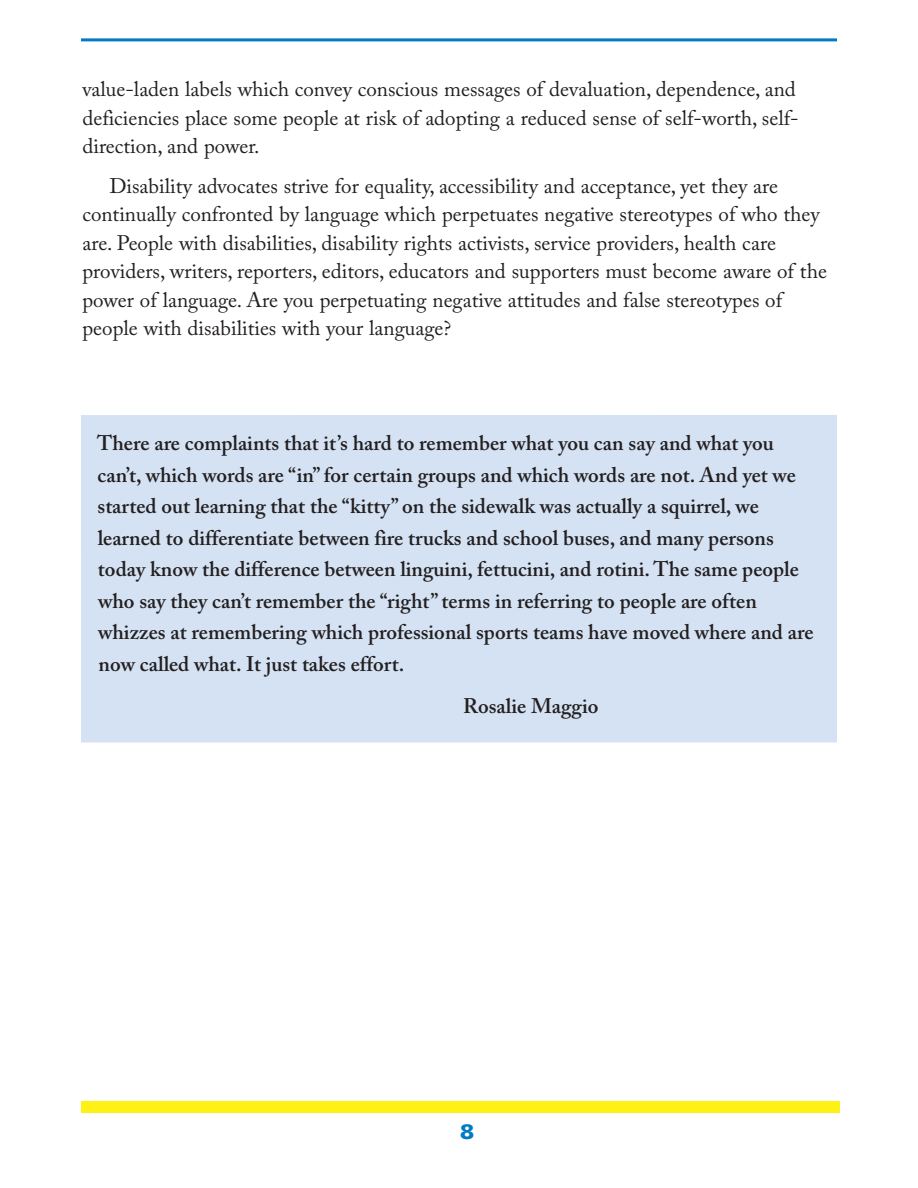
<style>
.page{position:relative;width:918px;height:1188px;background:#fff}
.page>*{position:absolute;margin:0;border:0;box-sizing:border-box;transform-origin:0 0}
.t1{font:21px/28.5px "Adobe Caslon Pro";color:#231f20}
.t2{font:600 21px "Adobe Caslon Pro";color:#231f20}
.t3{font:900 21px "Univers";color:#007bc3}
</style>
<div class="page">
<div style="left:81px;top:415px;width:756px;height:328px;background:#d4e2f3"></div>
<div style="left:81px;top:1101px;width:759px;height:12px;background:#fff116"></div>
<hr style="left:81px;top:38px;width:756px;height:3px;background:#007bc3">
<p class="t1" style="left:82px;top:78px;width:718px">value-laden labels which convey conscious messages of devaluation, dependence, and deficiencies place some people at risk of adopting a reduced sense of self-worth, self&shy;direction, and power.</p>
<p class="t1" style="left:82px;top:174px;width:746px;text-indent:27px">Disability advocates strive for equality, accessibility and acceptance, yet they are continually confronted by language which perpetuates negative stereotypes of who they are. People with disabilities, disability rights activists, service providers, health care providers, writers, reporters, editors, educators and supporters must become aware of the power of language. Are you perpetuating negative attitudes and false stereotypes of people with disabilities with your language?</p>
<p class="t2" style="left:97px;top:435px;width:678px">There are complaints that it’s hard to remember what you can say and what you</p>
<p class="t2" style="left:97px;top:467px;width:700px">can’t, which words are “in”for certain groups and which words are not. And yet we</p>
<p class="t2" style="left:98px;top:498px;width:663px">started out learning that the “kitty” on the sidewalk was actually a squirrel, we</p>
<p class="t2" style="left:98px;top:530px;width:678px">learned to differentiate between fire trucks and school buses, and many persons</p>
<p class="t2" style="left:98px;top:561px;width:702px">today know the difference between linguini, fettucini, and rotini. The same people</p>
<p class="t2" style="left:98px;top:593px;width:660px">who say they can’t remember the “right”terms in referring to people are often</p>
<p class="t2" style="left:98px;top:625px;width:717px">whizzes at remembering which professional sports teams have moved where and are</p>
<p class="t2" style="left:99px;top:656px;width:307px">now called what. It just takes effort.</p>
<p class="t2" style="left:463px;top:698px;width:137px">Rosalie Maggio</p>
<p class="t3" style="left:460px;top:1124px;width:16px">8</p>
</div>
